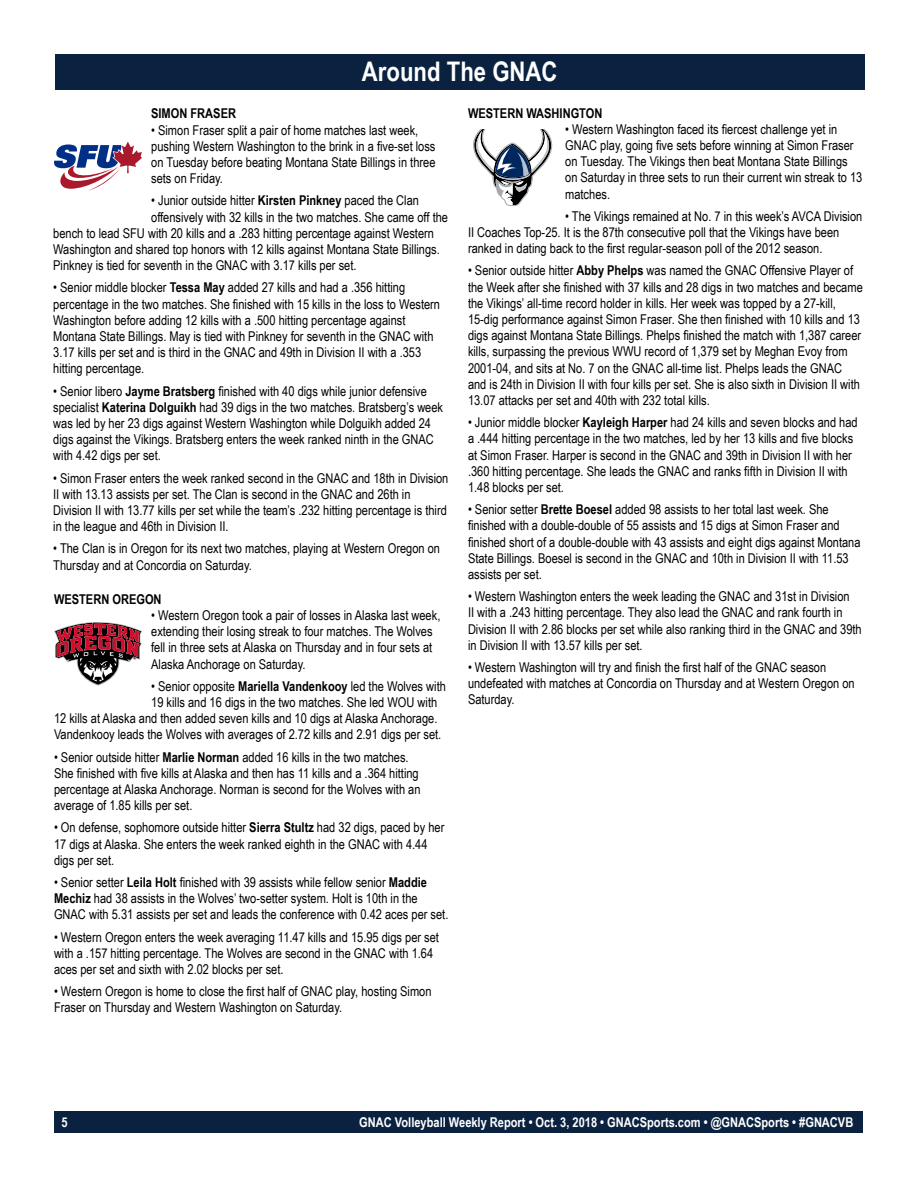
<style>
.page{position:relative;width:918px;height:1188px;background:#fff}
.page>*{position:absolute;margin:0;border:0;box-sizing:border-box;transform-origin:0 0}
.t1{font:700 27px "Arial Narrow";color:#fff}
.t2{font:13.5px/16.2px "Arial Narrow";color:#000}
.t3{font:700 13.5px "Arial Narrow";color:#fff}
.t4{font:700 13.5px "Arial Narrow";color:#000}
.s1{font-weight:700}
</style>
<div class="page">
<div style="left:55px;top:1111px;width:808px;height:22px;background:#0a2240"></div>
<div style="left:55px;top:54px;width:810px;height:36px;background:#0a2240"></div>
<svg style="left:54px;top:142px;width:88px;height:49px"></svg>
<svg style="left:54px;top:622px;width:88px;height:64px"></svg>
<svg style="left:473px;top:130px;width:80px;height:76px"></svg>
<h1 class="t1" style="left:362px;top:51px;width:197px">Around The GNAC</h1>
<p class="t4" style="left:151px;top:103px;width:86px">SIMON FRASER</p>
<p class="t2" style="left:151px;top:121px;width:286px">• Simon Fraser split a pair of home matches last week, pushing Western Washington to the brink in a five-set loss on Tuesday before beating Montana State Billings in three sets on Friday.</p>
<p class="t2" style="left:151px;top:192px;width:269px">• Junior outside hitter <span class="s1">Kirsten Pinkney</span> paced the Clan</p>
<p class="t2" style="left:151px;top:208px;width:298px">offensively with 32 kills in the two matches. She came off the</p>
<p class="t2" style="left:53px;top:224px;width:382px">bench to lead SFU with 20 kills and a .283 hitting percentage against Western</p>
<p class="t2" style="left:53px;top:241px;width:388px">Washington and shared top honors with 12 kills against Montana State Billings.</p>
<p class="t2" style="left:53px;top:257px;width:305px">Pinkney is tied for seventh in the GNAC with 3.17 kills per set.</p>
<p class="t2" style="left:53px;top:279px;width:388px">• Senior middle blocker <span class="s1">Tessa May</span> added 27 kills and had a .356 hitting percentage in the two matches. She finished with 15 kills in the loss to Western Washington before adding 12 kills with a .500 hitting percentage against Montana State Billings. May is tied with Pinkney for seventh in the GNAC with 3.17 kills per set and is third in the GNAC and 49th in Division II with a .353 hitting percentage.</p>
<p class="t2" style="left:53px;top:382px;width:391px">• Senior libero <span class="s1">Jayme Bratsberg</span> finished with 40 digs while junior defensive specialist <span class="s1">Katerina Dolguikh</span> had 39 digs in the two matches. Bratsberg’s week was led by her 23 digs against Western Washington while Dolguikh added 24 digs against the Vikings. Bratsberg enters the week ranked ninth in the GNAC with 4.42 digs per set.</p>
<p class="t2" style="left:53px;top:469px;width:397px">• Simon Fraser enters the week ranked second in the GNAC and 18th in Division II with 13.13 assists per set. The Clan is second in the GNAC and 26th in Division II with 13.77 kills per set while the team’s .232 hitting percentage is third in the league and 46th in Division II.</p>
<p class="t2" style="left:53px;top:540px;width:388px">• The Clan is in Oregon for its next two matches, playing at Western Oregon on<br>Thursday and at Concordia on Saturday.</p>
<p class="t4" style="left:54px;top:589px;width:109px">WESTERN OREGON</p>
<p class="t2" style="left:151px;top:607px;width:291px">• Western Oregon took a pair of losses in Alaska last week, extending their losing streak to four matches. The Wolves fell in three sets at Alaska on Thursday and in four sets at Alaska Anchorage on Saturday.</p>
<p class="t2" style="left:151px;top:677px;width:296px">• Senior opposite <span class="s1">Mariella Vandenkooy</span> led the Wolves with</p>
<p class="t2" style="left:151px;top:694px;width:288px">19 kills and 16 digs in the two matches. She led WOU with</p>
<p class="t2" style="left:54px;top:710px;width:385px">12 kills at Alaska and then added seven kills and 10 digs at Alaska Anchorage.</p>
<p class="t2" style="left:54px;top:726px;width:389px">Vandenkooy leads the Wolves with averages of 2.72 kills and 2.91 digs per set.</p>
<p class="t2" style="left:54px;top:748px;width:368px">• Senior outside hitter <span class="s1">Marlie Norman</span> added 16 kills in the two matches.<br>She finished with five kills at Alaska and then has 11 kills and a .364 hitting percentage at Alaska Anchorage. Norman is second for the Wolves with an average of 1.85 kills per set.</p>
<p class="t2" style="left:54px;top:819px;width:392px">• On defense, sophomore outside hitter <span class="s1">Sierra Stultz</span> had 32 digs, paced by her<br>17 digs at Alaska. She enters the week ranked eighth in the GNAC with 4.44 digs per set.</p>
<p class="t2" style="left:54px;top:874px;width:396px">• Senior setter <span class="s1">Leila Holt</span> finished with 39 assists while fellow senior <span class="s1">Maddie<br>Mechiz</span> had 38 assists in the Wolves’ two-setter system. Holt is 10th in the<br>GNAC with 5.31 assists per set and leads the conference with 0.42 aces per set.</p>
<p class="t2" style="left:54px;top:928px;width:387px">• Western Oregon enters the week averaging 11.47 kills and 15.95 digs per set with a .157 hitting percentage. The Wolves are second in the GNAC with 1.64 aces per set and sixth with 2.02 blocks per set.</p>
<p class="t2" style="left:54px;top:983px;width:379px">• Western Oregon is home to close the first half of GNAC play, hosting Simon<br>Fraser on Thursday and Western Washington on Saturday.</p>
<p class="t4" style="left:468px;top:103px;width:136px">WESTERN WASHINGTON</p>
<p class="t2" style="left:565px;top:120px;width:299px">• Western Washington faced its fiercest challenge yet in GNAC play, going five sets before winning at Simon Fraser on Tuesday. The Vikings then beat Montana State Billings on Saturday in three sets to run their current win streak to 13 matches.</p>
<p class="t2" style="left:468px;top:207px;width:396px;text-indent:97px">• The Vikings remained at No. 7 in this week’s AVCA Division<br>II Coaches Top-25. It is the 87th consecutive poll that the Vikings have been ranked in dating back to the first regular-season poll of the 2012 season.</p>
<p class="t2" style="left:468px;top:262px;width:396px">• Senior outside hitter <span class="s1">Abby Phelps</span> was named the GNAC Offensive Player of the Week after she finished with 37 kills and 28 digs in two matches and became the Vikings’ all-time record holder in kills. Her week was topped by a 27-kill, 15-dig performance against Simon Fraser. She then finished with 10 kills and 13 digs against Montana State Billings. Phelps finished the match with 1,387 career kills, surpassing the previous WWU record of 1,379 set by Meghan Evoy from 2001-04, and sits at No. 7 on the GNAC all-time list. Phelps leads the GNAC and is 24th in Division II with four kills per set. She is also sixth in Division II with 13.07 attacks per set and 40th with 232 total kills.</p>
<p class="t2" style="left:468px;top:414px;width:391px">• Junior middle blocker <span class="s1">Kayleigh Harper</span> had 24 kills and seven blocks and had a .444 hitting percentage in the two matches, led by her 13 kills and five blocks at Simon Fraser. Harper is second in the GNAC and 39th in Division II with her .360 hitting percentage. She leads the GNAC and ranks fifth in Division II with 1.48 blocks per set.</p>
<p class="t2" style="left:468px;top:501px;width:394px">• Senior setter <span class="s1">Brette Boesel</span> added 98 assists to her total last week. She finished with a double-double of 55 assists and 15 digs at Simon Fraser and finished short of a double-double with 43 assists and eight digs against Montana State Billings. Boesel is second in the GNAC and 10th in Division II with 11.53 assists per set.</p>
<p class="t2" style="left:468px;top:588px;width:395px">• Western Washington enters the week leading the GNAC and 31st in Division<br>II with a .243 hitting percentage. They also lead the GNAC and rank fourth in Division II with 2.86 blocks per set while also ranking third in the GNAC and 39th in Division II with 13.57 kills per set.</p>
<p class="t2" style="left:468px;top:659px;width:388px">• Western Washington will try and finish the first half of the GNAC season undefeated with matches at Concordia on Thursday and at Western Oregon on<br>Saturday.</p>
<p class="t3" style="left:61px;top:1112px;width:8px">5</p>
<p class="t3" style="left:359px;top:1112px;width:496px">GNAC Volleyball Weekly Report • Oct. 3, 2018 • GNACSports.com • @GNACSports • #GNACVB</p>
</div>
